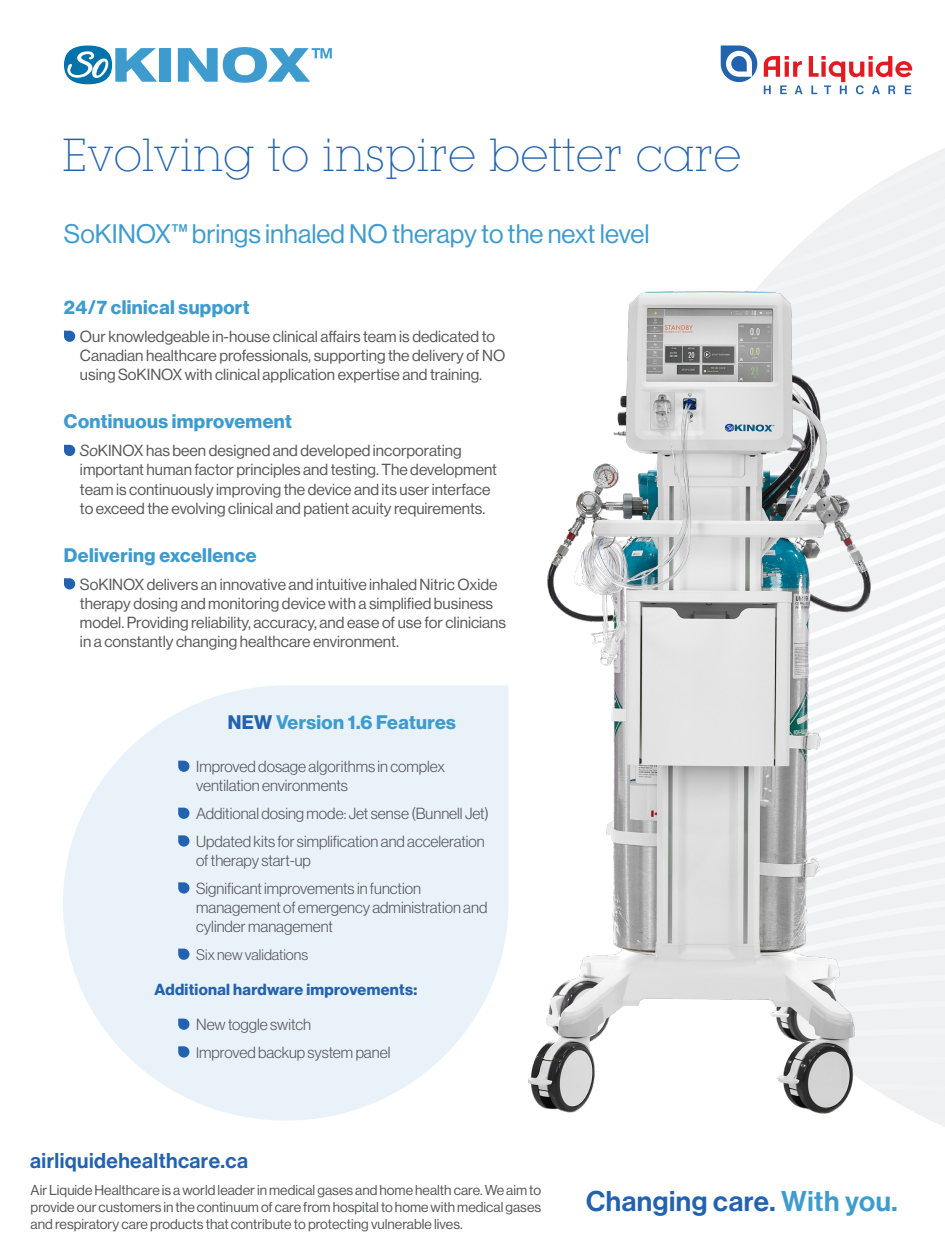
<style>
.page{position:relative;width:945px;height:1260px;background:#fff}
.page>*{position:absolute;margin:0;border:0;box-sizing:border-box;transform-origin:0 0}
.t1{font:300 45.5px "Lubalin Graph IT Cby BT Xtra";color:#2362af}
.t2{font:28px "N Haas Grotesk DS Pro 65 Md";letter-spacing:.02em;color:#2362af}
.t3{font:26.25px "N Haas Grotesk DS Pro 55 Rg";color:#3d9bce}
.t4{font:21px "N Haas Grotesk DS Pro 65 Md";letter-spacing:.02em;color:#2362af}
.t5{font:19.25px "N Haas Grotesk DS Pro 75 Bd";letter-spacing:.02em;color:#3d9bce}
.t6{font:15.75px/19.2px "N Haas Grotesk DS Pro 55 Rg";color:#57585a}
.t7{font:15.75px/19.2px "N Haas Grotesk DS Pro 45 Lt";color:#57585a}
.t8{font:15.75px "N Haas Grotesk DS Pro 75 Bd";letter-spacing:.02em;color:#2362af}
.t9{font:15.05px "N Haas Grotesk DS Pro 45 Lt";color:#57585a}
.t10{font:14px/16.8px "N Haas Grotesk DS Pro 55 Rg";color:#57585a;text-align:justify}
.s1{font-family:"N Haas Grotesk DS Pro 56 It"}
.s2{color:#2362af}
.s3{font-size:15.05px}
.s4{color:#3d9bce}
</style>
<div class="page">
<svg style="left:786px;top:154px;width:159px;height:103px"></svg>
<svg style="left:64px;top:331px;width:11px;height:11px"></svg>
<svg style="left:64px;top:445px;width:11px;height:11px"></svg>
<svg style="left:64px;top:578px;width:11px;height:12px"></svg>
<svg style="left:721px;top:46px;width:36px;height:36px"></svg>
<svg style="left:764px;top:85px;width:7px;height:9px"></svg>
<svg style="left:780px;top:85px;width:7px;height:9px"></svg>
<svg style="left:795px;top:85px;width:8px;height:9px"></svg>
<svg style="left:764px;top:56px;width:38px;height:21px"></svg>
<svg style="left:809px;top:56px;width:103px;height:38px"></svg>
<div style="left:160px;top:48px;width:11px;height:34px;background:#3d9bce"></div>
<svg style="left:64px;top:46px;width:93px;height:38px"></svg>
<svg style="left:178px;top:47px;width:154px;height:36px"></svg>
<svg style="left:63px;top:685px;width:353px;height:436px;fill:#eaf2f9"></svg>
<img style="left:416px;top:257px;width:529px;height:870px">
<svg style="left:178px;top:761px;width:11px;height:11px"></svg>
<svg style="left:178px;top:808px;width:11px;height:11px"></svg>
<svg style="left:178px;top:835px;width:11px;height:12px"></svg>
<svg style="left:178px;top:882px;width:11px;height:12px"></svg>
<svg style="left:178px;top:949px;width:11px;height:11px"></svg>
<svg style="left:178px;top:1019px;width:11px;height:11px"></svg>
<svg style="left:178px;top:1046px;width:11px;height:12px"></svg>
<p class="t1" style="left:62px;top:127px;width:681px">Evolving to inspire better care</p>
<p class="t3" style="left:64px;top:219px;width:587px">SoKINOX™ brings inhaled NO therapy to the next level</p>
<p class="t5" style="left:64px;top:296px;width:187px">24/7 clinical support</p>
<p class="t6" style="left:80px;top:327px;width:427px">Our knowledgeable in-house clinical affairs team is dedicated to<br>Canadian healthcare professionals, supporting the delivery of NO using SoKINOX with clinical application expertise and training.</p>
<p class="t5" style="left:64px;top:410px;width:229px">Continuous improvement</p>
<p class="t6" style="left:80px;top:441px;width:419px"><span class="s1">So</span>KINOX has been designed and developed incorporating important human factor principles and testing. The development team is continuously improving the device and its user interface to exceed the evolving clinical and patient acuity requirements.</p>
<p class="t5" style="left:64px;top:544px;width:194px">Delivering excellence</p>
<p class="t6" style="left:80px;top:574px;width:428px">SoKINOX delivers an innovative and intuitive inhaled Nitric Oxide therapy dosing and monitoring device with a simplified business model. Providing reliability, accuracy, and ease of use for clinicians in a constantly changing healthcare environment.</p>
<p class="t5" style="left:228px;top:711px;width:230px"><span class="s2">NEW</span> Version 1.6 Features</p>
<p class="t7" style="left:196px;top:757px;width:250px">Improved dosage algorithms in complex ventilation environments</p>
<p class="t7" style="left:196px;top:804px;width:294px">Additional dosing mode: Jet sense (Bunnell Jet)</p>
<p class="t7" style="left:196px;top:831px;width:290px">Updated kits for simplification and acceleration of therapy start-up</p>
<p class="t7" style="left:196px;top:878px;width:293px">Significant improvements in function management of emergency administration and cylinder management</p>
<p class="t9" style="left:196px;top:946px;width:113px">Six new validations</p>
<p class="t8" style="left:155px;top:980px;width:264px">Additional hardware improvements:</p>
<p class="t7" style="left:196px;top:1015px;width:116px">New toggle switch</p>
<p class="t7" style="left:196px;top:1042px;width:196px"><span class="s3">I</span>mproved backup system panel</p>
<p class="t4" style="left:30px;top:1148px;width:219px">airliquidehealthcare.ca</p>
<p class="t10" style="left:31px;top:1182px;width:512px">Air Liquide Healthcare is a world leader in medical gases and home health care. We aim to provide our customers in the continuum of care from hospital to home with medical gases and respiratory care products that contribute to protecting vulnerable lives.</p>
<p class="t2" style="left:586px;top:1185px;width:313px">Changing care. <span class="s4">With you.</span></p>
</div>
